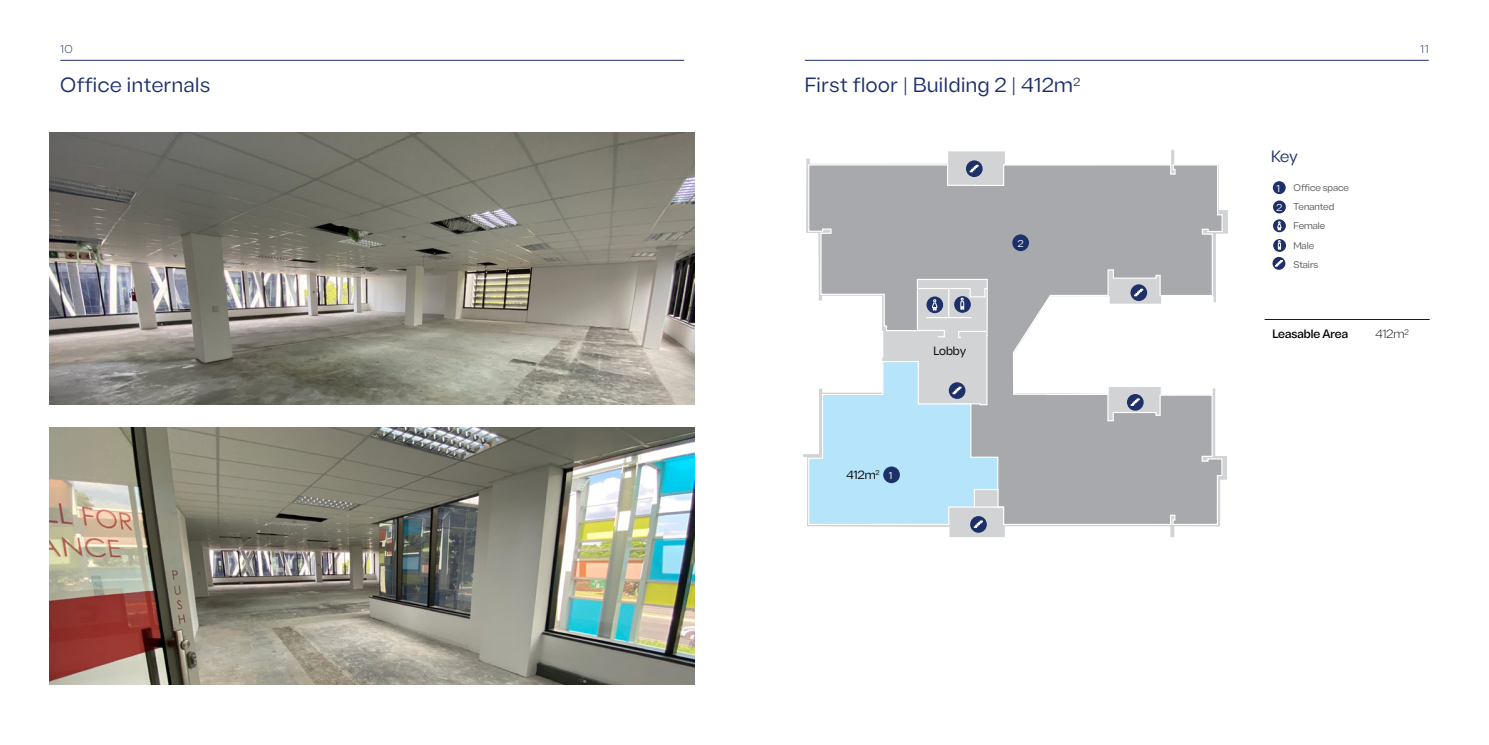
<style>
.page{position:relative;width:1489px;height:745px;background:#fff}
.page>*{position:absolute;margin:0;border:0;box-sizing:border-box;transform-origin:0 0}
.t1{font:20px "Sherika";letter-spacing:.03em;color:#1d306a}
.t2{font:15.88px "Sherika";color:#1d306a}
.t3{font:500 11.75px "Sherika";color:#010101}
.t4{font:11.75px "Sherika";color:#010101}
.t5{font:300 11.75px "Sherika";color:#010101}
.t6{font:300 11.25px "Sherika";color:#1d306a}
.t7{font:9.88px "Sherika";color:#fff}
.t8{font:9.38px/19.4px "Sherika";color:#58595b}
.t9{font:6.88px "Sherika";color:#010101}
.s1{font-size:9.88px;color:#fff}
</style>
<div class="page">
<hr style="left:804px;top:60px;width:624px;height:1px;background:#1d306a">
<hr style="left:60px;top:60px;width:624px;height:1px;background:#1d306a">
<img style="left:50px;top:427px;width:644px;height:257px">
<img style="left:50px;top:132px;width:644px;height:272px">
<svg style="left:803px;top:150px;width:424px;height:386px"></svg>
<svg style="left:807px;top:164px;width:416px;height:361px"></svg>
<svg style="left:1272px;top:256px;width:13px;height:14px"></svg>
<svg style="left:1272px;top:200px;width:13px;height:13px"></svg>
<div style="left:1272px;top:181px;width:13px;height:13px;background:#1d306a;border-radius:50%"></div>
<svg style="left:1272px;top:219px;width:13px;height:13px"></svg>
<svg style="left:1276px;top:221px;width:5px;height:9px"></svg>
<svg style="left:1272px;top:239px;width:14px;height:13px"></svg>
<svg style="left:1277px;top:240px;width:3px;height:9px"></svg>
<svg style="left:1274px;top:260px;width:8px;height:6px"></svg>
<div style="left:970px;top:515px;width:16px;height:17px;background:#1d306a;border-radius:50%"></div>
<svg style="left:965px;top:160px;width:17px;height:17px"></svg>
<svg style="left:969px;top:165px;width:9px;height:7px"></svg>
<svg style="left:1130px;top:284px;width:17px;height:17px"></svg>
<svg style="left:1134px;top:288px;width:9px;height:8px"></svg>
<svg style="left:1126px;top:394px;width:17px;height:16px"></svg>
<svg style="left:1130px;top:398px;width:9px;height:7px"></svg>
<svg style="left:926px;top:296px;width:17px;height:17px"></svg>
<svg style="left:953px;top:296px;width:18px;height:17px"></svg>
<hr style="left:926px;top:317px;width:45px;height:1px;background:#fff">
<hr style="left:948px;top:288px;width:1px;height:30px;background:#fff">
<svg style="left:917px;top:287px;width:71px;height:23px"></svg>
<div style="left:1012px;top:234px;width:16px;height:17px;background:#1d306a;border-radius:50%"></div>
<hr style="left:1264px;top:319px;width:165px;height:1px;background:#151646">
<svg style="left:915px;top:329px;width:30px;height:9px"></svg>
<svg style="left:957px;top:330px;width:30px;height:8px"></svg>
<svg style="left:807px;top:360px;width:196px;height:167px"></svg>
<p class="t6" style="left:60px;top:42px;width:14px">10</p>
<p class="t6" style="left:1419px;top:42px;width:10px">11</p>
<p class="t1" style="left:60px;top:73px;width:151px">Office internals</p>
<p class="t1" style="left:804px;top:73px;width:277px">First floor | Building 2 | 412m<sup>2</sup></p>
<p class="t4" style="left:933px;top:343px;width:34px">Lobby</p>
<p class="t9" style="left:875px;top:467px;width:6px">2</p>
<p class="t4" style="left:846px;top:466px;width:47px">412m <span class="s1">1</span></p>
<p class="t7" style="left:1017px;top:237px;width:7px">2</p>
<p class="t2" style="left:1270px;top:146px;width:28px">Key</p>
<p class="t7" style="left:1276px;top:201px;width:7px">2</p>
<p class="t8" style="left:1293px;top:177px;width:57px">Office space<br>Tenanted<br>Female<br>Male<br>Stairs</p>
<p class="t7" style="left:1276px;top:182px;width:5px">1</p>
<p class="t3" style="left:1272px;top:325px;width:77px">Leasable Area</p>
<p class="t5" style="left:1375px;top:326px;width:35px">412m²</p>
</div>
